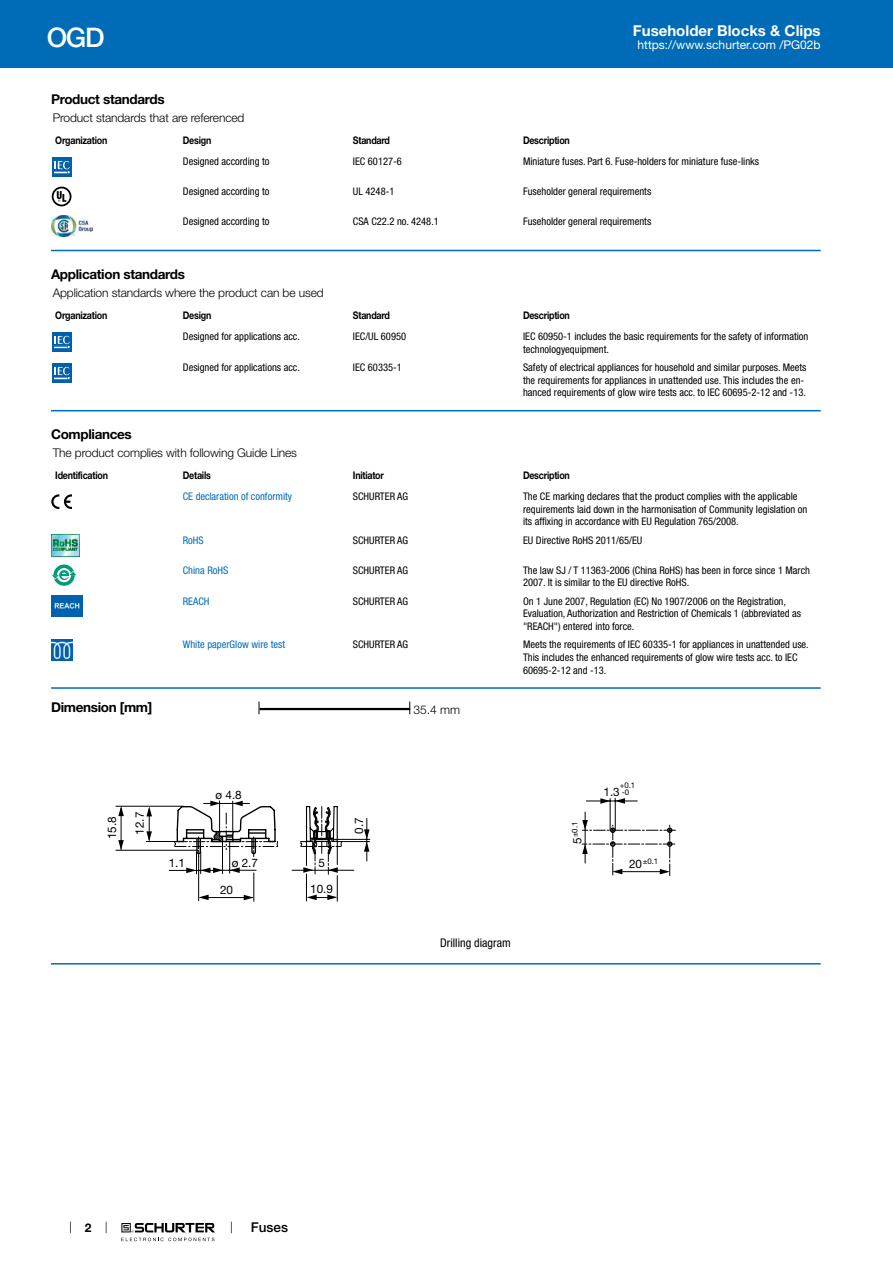
<style>
.page{position:relative;width:893px;height:1263px;background:#fff}
.page>*{position:absolute;margin:0;border:0;box-sizing:border-box;transform-origin:0 0}
.t1{font:500 27px "Helvetica Neue LT";color:#fff}
.t2{font:700 15px "Helvetica Neue LT";color:#fff}
.t3{font:700 13.5px "Helvetica Neue LT";letter-spacing:-.025em;color:#000}
.t4{font:500 13.5px "Helvetica Neue LT";color:#000}
.t5{font:300 12px "Helvetica Neue LT";letter-spacing:-.01em;color:#000}
.t6{font:12px "Helvetica Neue LT";color:#fff}
.t7{font:condensed 12px "Helvetica Neue LT";color:#000}
.t8{font:700 12px "Helvetica Neue LT";color:#000}
.t9{font:11.7px "Helvetica Neue LT";color:#000}
.t10{font:condensed 10.5px/12.6px "Helvetica Neue LT";color:#000}
.t11{font:700 10.5px "Helvetica Neue LT";letter-spacing:-.025em;color:#000;scale:.85 1}
.t12{font:condensed 10.5px "Helvetica Neue LT";color:#006bb6}
.t13{font:7.8px/7.8px "Helvetica Neue LT";color:#000}
</style>
<div class="page">
<svg style="left:70px;top:1221px;width:1px;height:12px"></svg>
<svg style="left:121px;top:1223px;width:94px;height:18px"></svg>
<div style="left:0;top:0;width:893px;height:68px;background:#006bb6"></div>
<svg style="left:52px;top:157px;width:20px;height:20px"></svg>
<div style="left:52px;top:157px;width:19px;height:19px;background:#0060a9"></div>
<svg style="left:54px;top:161px;width:16px;height:13px"></svg>
<svg style="left:51px;top:186px;width:21px;height:21px"></svg>
<svg style="left:52px;top:187px;width:19px;height:19px"></svg>
<img style="left:51px;top:216px;width:42px;height:21px">
<hr style="left:51px;top:250px;width:770px;height:1px;background:#006bb6">
<svg style="left:52px;top:332px;width:20px;height:20px"></svg>
<div style="left:52px;top:332px;width:19px;height:19px;background:#0060a9"></div>
<svg style="left:54px;top:336px;width:16px;height:13px"></svg>
<svg style="left:52px;top:363px;width:20px;height:20px"></svg>
<div style="left:52px;top:363px;width:19px;height:19px;background:#0060a9"></div>
<svg style="left:54px;top:367px;width:16px;height:13px"></svg>
<hr style="left:51px;top:410px;width:770px;height:1px;background:#006bb6">
<svg style="left:51px;top:494px;width:21px;height:15px"></svg>
<img style="left:51px;top:535px;width:29px;height:21px">
<svg style="left:53px;top:564px;width:22px;height:22px"></svg>
<svg style="left:57px;top:568px;width:14px;height:14px"></svg>
<svg style="left:52px;top:570px;width:25px;height:9px"></svg>
<img style="left:51px;top:596px;width:32px;height:21px">
<img style="left:51px;top:639px;width:21px;height:21px">
<hr style="left:51px;top:687px;width:770px;height:2px;background:#006bb6">
<svg style="left:259px;top:701px;width:1px;height:13px"></svg>
<hr style="left:260px;top:708px;width:150px;height:2px;background:#000">
<svg style="left:115px;top:800px;width:255px;height:101px"></svg>
<hr style="left:610px;top:798px;width:1px;height:32px;background:#000">
<hr style="left:615px;top:798px;width:1px;height:32px;background:#000">
<hr style="left:586px;top:801px;width:51px;height:1px;background:#000">
<hr style="left:585px;top:812px;width:1px;height:51px;background:#000">
<svg style="left:600px;top:798px;width:25px;height:6px"></svg>
<svg style="left:582px;top:820px;width:94px;height:56px"></svg>
<hr style="left:51px;top:963px;width:770px;height:1px;background:#006bb6">
<h1 class="t1" style="left:47px;top:21px;width:59px">OGD</h1>
<h2 class="t2" style="left:633px;top:21px;width:189px">Fuseholder Blocks &amp; Clips</h2>
<p class="t6" style="left:638px;top:38px;width:185px">https://www.schurter.com /PG02b</p>
<p class="t3" style="left:51px;top:91px;width:115px">Product standards</p>
<p class="t5" style="left:53px;top:110px;width:193px">Product standards that are referenced</p>
<p class="t11" style="left:55px;top:134px;width:63px">Organization</p>
<p class="t11" style="left:183px;top:134px;width:35px">Design</p>
<p class="t11" style="left:353px;top:134px;width:45px">Standard</p>
<p class="t11" style="left:523px;top:134px;width:57px">Description</p>
<p class="t10" style="left:183px;top:155px;width:88px">Designed according to</p>
<p class="t10" style="left:353px;top:155px;width:50px">IEC 60127-6</p>
<p class="t10" style="left:523px;top:155px;width:238px">Miniature fuses. Part 6. Fuse-holders for miniature fuse-links</p>
<p class="t10" style="left:183px;top:185px;width:88px">Designed according to</p>
<p class="t10" style="left:353px;top:185px;width:43px">UL 4248-1</p>
<p class="t10" style="left:523px;top:185px;width:130px">Fuseholder general requirements</p>
<p class="t10" style="left:183px;top:215px;width:88px">Designed according to</p>
<p class="t10" style="left:353px;top:215px;width:87px">CSA C22.2 no. 4248.1</p>
<p class="t10" style="left:523px;top:215px;width:130px">Fuseholder general requirements</p>
<p class="t3" style="left:51px;top:266px;width:135px">Application standards</p>
<p class="t5" style="left:53px;top:285px;width:272px">Application standards where the product can be used</p>
<p class="t11" style="left:55px;top:308px;width:63px">Organization</p>
<p class="t11" style="left:183px;top:308px;width:35px">Design</p>
<p class="t11" style="left:353px;top:308px;width:45px">Standard</p>
<p class="t11" style="left:523px;top:308px;width:57px">Description</p>
<p class="t10" style="left:183px;top:330px;width:119px">Designed for applications acc.</p>
<p class="t10" style="left:353px;top:330px;width:55px">IEC/UL 60950</p>
<p class="t10" style="left:523px;top:330px;width:287px">IEC 60950-1 includes the basic requirements for the safety of information technologyequipment.</p>
<p class="t10" style="left:183px;top:361px;width:119px">Designed for applications acc.</p>
<p class="t10" style="left:353px;top:361px;width:50px">IEC 60335-1</p>
<p class="t10" style="left:523px;top:361px;width:285px">Safety of electrical appliances for household and similar purposes. Meets the requirements for appliances in unattended use. This includes the en&shy;hanced requirements of glow wire tests acc. to IEC 60695-2-12 and -13.</p>
<p class="t3" style="left:51px;top:426px;width:82px">Compliances</p>
<p class="t5" style="left:53px;top:445px;width:246px">The product complies with following Guide Lines</p>
<p class="t11" style="left:55px;top:469px;width:64px">Identification</p>
<p class="t11" style="left:183px;top:469px;width:35px">Details</p>
<p class="t11" style="left:353px;top:469px;width:38px">Initiator</p>
<p class="t11" style="left:523px;top:469px;width:57px">Description</p>
<p class="t12" style="left:183px;top:490px;width:111px">CE declaration of conformity</p>
<p class="t10" style="left:353px;top:490px;width:57px">SCHURTER AG</p>
<p class="t10" style="left:523px;top:490px;width:286px">The CE marking declares that the product complies with the applicable requirements laid down in the harmonisation of Community legislation on its affixing in accordance with EU Regulation 765/2008.</p>
<p class="t12" style="left:183px;top:534px;width:22px">RoHS</p>
<p class="t10" style="left:353px;top:534px;width:57px">SCHURTER AG</p>
<p class="t10" style="left:523px;top:534px;width:121px">EU Directive RoHS 2011/65/EU</p>
<p class="t12" style="left:183px;top:564px;width:47px">China RoHS</p>
<p class="t10" style="left:353px;top:563px;width:57px">SCHURTER AG</p>
<p class="t10" style="left:523px;top:563px;width:289px">The law SJ / T 11363-2006 (China RoHS) has been in force since 1 March<br>2007. It is similar to the EU directive RoHS.</p>
<p class="t12" style="left:183px;top:595px;width:28px">REACH</p>
<p class="t10" style="left:353px;top:595px;width:57px">SCHURTER AG</p>
<p class="t10" style="left:523px;top:595px;width:279px">On 1 June 2007, Regulation (EC) No 1907/2006 on the Registration,<br>Evaluation, Authorization and Restriction of Chemicals 1 (abbreviated as "REACH") entered into force.</p>
<p class="t12" style="left:183px;top:639px;width:104px">White paperGlow wire test</p>
<p class="t10" style="left:353px;top:638px;width:57px">SCHURTER AG</p>
<p class="t10" style="left:523px;top:638px;width:287px">Meets the requirements of IEC 60335-1 for appliances in unattended use.<br>This includes the enhanced requirements of glow wire tests acc. to IEC<br>60695-2-12 and -13.</p>
<p class="t3" style="left:51px;top:699px;width:103px">Dimension [mm]</p>
<p class="t5" style="left:413px;top:703px;width:48px">35.4 mm</p>
<p class="t9" style="left:105px;top:839px;width:24px;rotate:-90deg">15.8</p>
<p class="t9" style="left:133px;top:834px;width:24px;rotate:-90deg">12.7</p>
<p class="t9" style="left:216px;top:787px;width:28px">ø 4.8</p>
<p class="t9" style="left:169px;top:856px;width:18px">1.1</p>
<p class="t9" style="left:232px;top:855px;width:28px">ø 2.7</p>
<p class="t9" style="left:220px;top:883px;width:15px">20</p>
<p class="t9" style="left:319px;top:856px;width:8px">5</p>
<p class="t9" style="left:310px;top:882px;width:24px">10.9</p>
<p class="t9" style="left:352px;top:834px;width:18px;rotate:-90deg">0.7</p>
<p class="t7" style="left:440px;top:936px;width:72px">Drilling diagram</p>
<p class="t13" style="left:571px;top:837px;width:17px;rotate:-90deg">±0.1</p>
<p class="t9" style="left:570px;top:844px;width:8px;rotate:-90deg">5</p>
<p class="t9" style="left:603px;top:785px;width:18px">1.3</p>
<p class="t13" style="left:620px;top:781px;width:17px">+0.1 -0</p>
<p class="t13" style="left:643px;top:858px;width:17px">±0.1</p>
<p class="t9" style="left:629px;top:857px;width:15px">20</p>
<p class="t8" style="left:85px;top:1220px;width:8px">2</p>
<p class="t4" style="left:251px;top:1219px;width:39px">Fuses</p>
</div>
